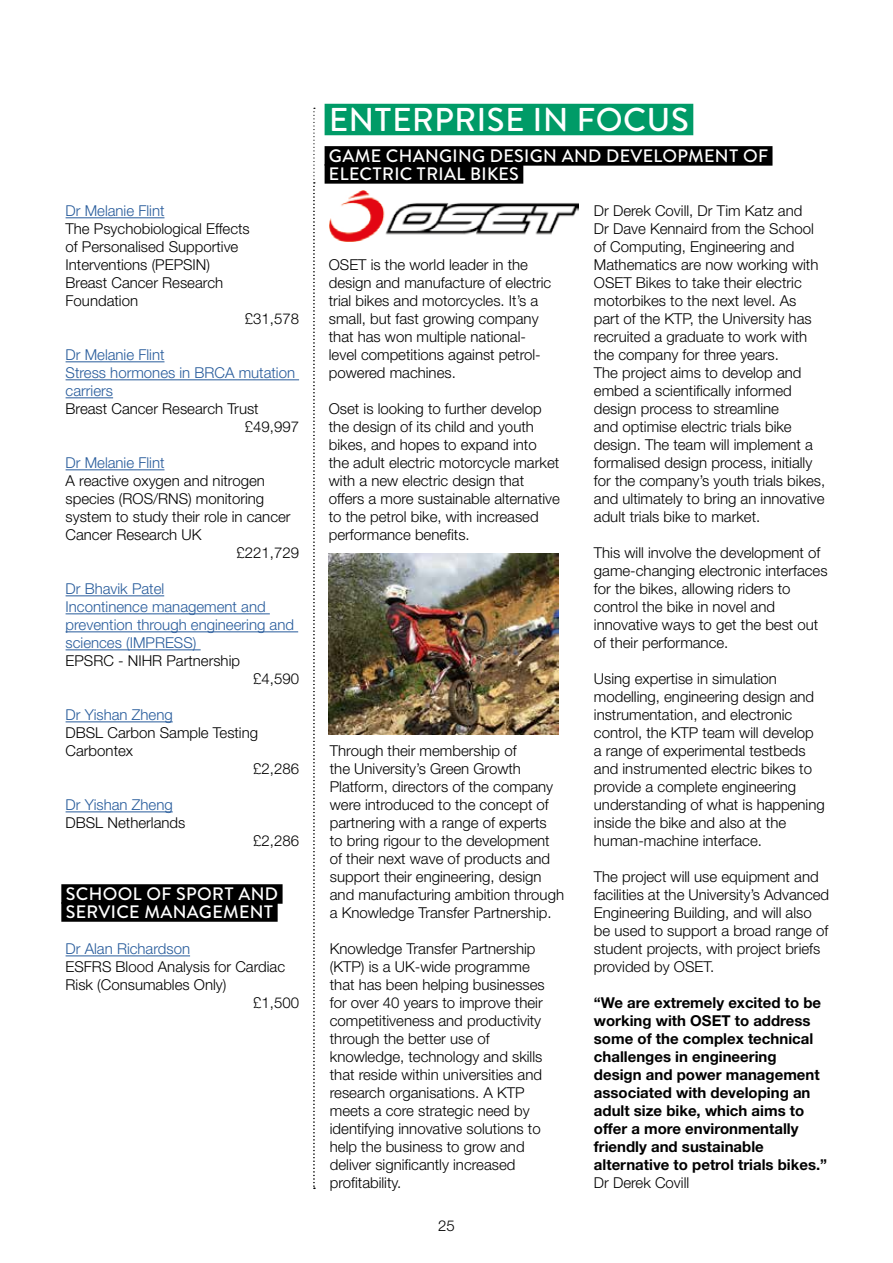
<style>
.page{position:relative;width:893px;height:1263px;background:#fff}
.page>*{position:absolute;margin:0;border:0;box-sizing:border-box;transform-origin:0 0}
.t1{font:500 33px "Brandon Text";letter-spacing:.02em;color:#fff}
.t2{font:500 18px/18px "Brandon Text";letter-spacing:.02em;color:#fff}
.t3{font:300 15px/18px "Helvetica Neue LT Std";color:#000}
.t4{font:700 15px/18px "Helvetica Neue LT Std";color:#000}
.t5{font:300 15px/18px "Helvetica Neue LT Std";color:#275b9b}
</style>
<div class="page">
<svg style="left:313px;top:108px;width:2px;height:1081px"></svg>
<hr style="left:66px;top:217px;width:98px;height:1px;background:#275b9b">
<hr style="left:66px;top:361px;width:98px;height:1px;background:#275b9b">
<hr style="left:66px;top:379px;width:233px;height:1px;background:#275b9b">
<hr style="left:66px;top:397px;width:47px;height:1px;background:#275b9b">
<hr style="left:66px;top:469px;width:98px;height:1px;background:#275b9b">
<hr style="left:66px;top:595px;width:98px;height:1px;background:#275b9b">
<hr style="left:66px;top:613px;width:204px;height:1px;background:#275b9b">
<hr style="left:66px;top:631px;width:232px;height:1px;background:#275b9b">
<hr style="left:66px;top:649px;width:135px;height:1px;background:#275b9b">
<hr style="left:66px;top:721px;width:107px;height:1px;background:#275b9b">
<hr style="left:66px;top:811px;width:107px;height:1px;background:#275b9b">
<div style="left:61px;top:884px;width:222px;height:20px;background:#000"></div>
<div style="left:61px;top:902px;width:217px;height:20px;background:#000"></div>
<hr style="left:66px;top:955px;width:124px;height:1px;background:#275b9b">
<div style="left:325px;top:104px;width:368px;height:31px;background:#009b67"></div>
<div style="left:325px;top:146px;width:447px;height:20px;background:#000"></div>
<div style="left:325px;top:164px;width:198px;height:20px;background:#000"></div>
<img style="left:329px;top:190px;width:250px;height:52px">
<img style="left:329px;top:554px;width:229px;height:180px">
<p class="t5" style="left:66px;top:202px;width:100px">Dr Melanie Flint</p>
<p class="t3" style="left:66px;top:220px;width:186px">The Psychobiological Effects</p>
<p class="t3" style="left:66px;top:238px;width:174px">of Personalised Supportive</p>
<p class="t3" style="left:66px;top:256px;width:146px">Interventions (PEPSIN)</p>
<p class="t3" style="left:66px;top:274px;width:159px">Breast Cancer Research</p>
<p class="t3" style="left:66px;top:292px;width:74px">Foundation</p>
<p class="t3" style="left:245px;top:310px;width:56px">£31,578</p>
<p class="t5" style="left:66px;top:346px;width:231px">Dr Melanie Flint<br>Stress hormones in BRCA mutation carriers</p>
<p class="t3" style="left:245px;top:400px;width:56px;text-indent:-179px">Breast Cancer Research Trust £49,997</p>
<p class="t5" style="left:66px;top:454px;width:100px">Dr Melanie Flint</p>
<p class="t3" style="left:66px;top:472px;width:201px">A reactive oxygen and nitrogen</p>
<p class="t3" style="left:66px;top:490px;width:200px">species (ROS/RNS) monitoring</p>
<p class="t3" style="left:66px;top:508px;width:227px">system to study their role in cancer</p>
<p class="t3" style="left:66px;top:526px;width:137px">Cancer Research UK</p>
<p class="t3" style="left:237px;top:544px;width:64px">£221,729</p>
<p class="t5" style="left:66px;top:580px;width:230px">Dr Bhavik Patel<br>Incontinence management and prevention through engineering and sciences (IMPRESS)</p>
<p class="t3" style="left:66px;top:652px;width:176px">EPSRC - NIHR Partnership</p>
<p class="t3" style="left:253px;top:670px;width:47px">£4,590</p>
<p class="t5" style="left:66px;top:706px;width:109px">Dr Yishan Zheng</p>
<p class="t3" style="left:66px;top:724px;width:194px">DBSL Carbon Sample Testing</p>
<p class="t3" style="left:66px;top:742px;width:69px">Carbontex</p>
<p class="t3" style="left:253px;top:760px;width:47px">£2,286</p>
<p class="t5" style="left:66px;top:796px;width:109px">Dr Yishan Zheng</p>
<p class="t3" style="left:66px;top:814px;width:121px">DBSL Netherlands</p>
<p class="t3" style="left:253px;top:832px;width:47px">£2,286</p>
<p class="t2" style="left:66px;top:885px;width:214px">SCHOOL OF SPORT AND<br>SERVICE MANAGEMENT</p>
<p class="t5" style="left:66px;top:940px;width:126px">Dr Alan Richardson</p>
<p class="t3" style="left:66px;top:958px;width:221px">ESFRS Blood Analysis for Cardiac</p>
<p class="t3" style="left:66px;top:976px;width:162px">Risk (Consumables Only)</p>
<p class="t3" style="left:253px;top:994px;width:47px">£1,500</p>
<h1 class="t1" style="left:329px;top:97px;width:361px">ENTERPRISE IN FOCUS</h1>
<p class="t2" style="left:329px;top:147px;width:441px">GAME CHANGING DESIGN AND DEVELOPMENT OF<br>ELECTRIC TRIAL BIKES</p>
<p class="t3" style="left:329px;top:256px;width:224px">OSET is the world leader in the design and manufacture of electric trial bikes and motorcycles. It’s a small, but fast growing company that has won multiple national&shy;level competitions against petrol&shy;powered machines.</p>
<p class="t3" style="left:329px;top:400px;width:233px">Oset is looking to further develop the design of its child and youth bikes, and hopes to expand into the adult electric motorcycle market with a new electric design that offers a more sustainable alternative to the petrol bike, with increased performance benefits.</p>
<p class="t3" style="left:330px;top:742px;width:236px">Through their membership of<br>the University’s Green Growth Platform, directors of the company were introduced to the concept of partnering with a range of experts<br>to bring rigour to the development of their next wave of products and support their engineering, design and manufacturing ambition through a Knowledge Transfer Partnership.</p>
<p class="t3" style="left:330px;top:940px;width:217px">Knowledge Transfer Partnership (KTP) is a UK-wide programme that has been helping businesses for over 40 years to improve their competitiveness and productivity through the better use of knowledge, technology and skills that reside within universities and research organisations. A KTP meets a core strategic need by identifying innovative solutions to help the business to grow and deliver significantly increased profitability.</p>
<p class="t3" style="left:438px;top:1216px;width:18px">25</p>
<p class="t3" style="left:594px;top:202px;width:233px">Dr Derek Covill, Dr Tim Katz and<br>Dr Dave Kennaird from the School of Computing, Engineering and<br>Mathematics are now working with<br>OSET Bikes to take their electric motorbikes to the next level. As part of the KTP, the University has recruited a graduate to work with the company for three years.<br>The project aims to develop and embed a scientifically informed design process to streamline<br>and optimise electric trials bike design. The team will implement a formalised design process, initially for the company’s youth trials bikes, and ultimately to bring an innovative adult trials bike to market.</p>
<p class="t3" style="left:594px;top:544px;width:235px">This will involve the development of game-changing electronic interfaces for the bikes, allowing riders to control the bike in novel and innovative ways to get the best out of their performance.</p>
<p class="t3" style="left:594px;top:670px;width:232px">Using expertise in simulation modelling, engineering design and instrumentation, and electronic control, the KTP team will develop a range of experimental testbeds and instrumented electric bikes to provide a complete engineering understanding of what is happening inside the bike and also at the human-machine interface.</p>
<p class="t3" style="left:594px;top:868px;width:237px">The project will use equipment and facilities at the University’s Advanced Engineering Building, and will also be used to support a broad range of student projects, with project briefs provided by OSET.</p>
<p class="t4" style="left:594px;top:994px;width:235px">“We are extremely excited to be working with OSET to address some of the complex technical challenges in engineering design and power management associated with developing an adult size bike, which aims to offer a more environmentally friendly and sustainable alternative to petrol trials bikes.”</p>
<p class="t3" style="left:594px;top:1174px;width:97px">Dr Derek Covill</p>
</div>
